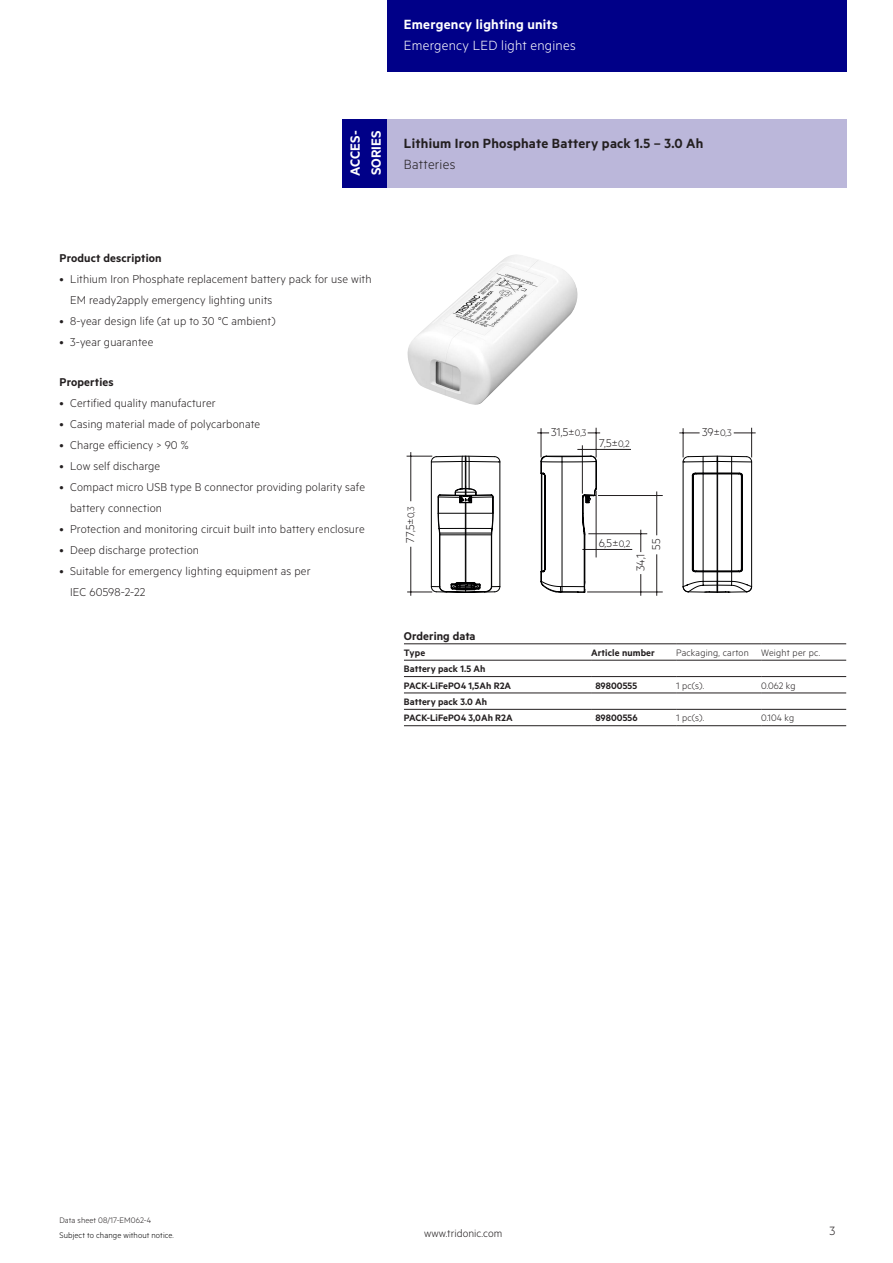
<style>
.page{position:relative;width:893px;height:1263px;background:#fff}
.page>*{position:absolute;margin:0;border:0;box-sizing:border-box;transform-origin:0 0}
.t1{font:15px "Tridonic Metric Print Semi";letter-spacing:.015em;color:#231f20}
.t2{font:15px/21.3px "Tridonic Metric Print Semi";letter-spacing:.015em;color:#fff}
.t3{font:15px "Tridonic Metric Print Light";letter-spacing:.015em;color:#fff}
.t4{font:15px "Tridonic Metric Print Light";letter-spacing:.015em;color:#231f20}
.t5{font:13.5px "Tridonic Metric Print Light";color:#231f20}
.t6{font:12.75px/21px "Tridonic Metric Print Light";letter-spacing:.01em;color:#231f20}
.t7{font:12.75px "Tridonic Metric Print Semi";letter-spacing:.01em;color:#231f20}
.t8{font:12px "Tridonic Metric Print Light";letter-spacing:.005em;color:#231f20}
.t9{font:10.5px/16.4px "Tridonic Metric Print Semi";letter-spacing:.005em;color:#231f20}
.t10{font:10.5px "Tridonic Metric Print Light";letter-spacing:.02em;color:#231f20}
.t11{font:9px "Tridonic Metric Print Light";letter-spacing:.01em;color:#000}
.t12{font:9px "Tridonic Metric Print Light";letter-spacing:.005em;color:#231f20}
.s1{font-size:10.5px}
</style>
<div class="page">
<div style="left:387px;top:0;width:459px;height:72px;background:#008"></div>
<div style="left:387px;top:119px;width:459px;height:68px;background:#bbb7da"></div>
<div style="left:342px;top:119px;width:45px;height:68px;background:#008"></div>
<img style="left:407px;top:255px;width:171px;height:150px">
<svg style="left:407px;top:428px;width:349px;height:168px"></svg>
<hr style="left:404px;top:660px;width:187px;height:1px;background:#231f20">
<hr style="left:591px;top:660px;width:85px;height:1px;background:#231f20">
<hr style="left:676px;top:660px;width:85px;height:1px;background:#231f20">
<hr style="left:761px;top:660px;width:85px;height:1px;background:#231f20">
<hr style="left:404px;top:643px;width:187px;height:1px;background:#231f20">
<hr style="left:591px;top:643px;width:85px;height:1px;background:#231f20">
<hr style="left:676px;top:643px;width:85px;height:1px;background:#231f20">
<hr style="left:761px;top:643px;width:85px;height:1px;background:#231f20">
<hr style="left:404px;top:676px;width:187px;height:1px;background:#231f20">
<hr style="left:761px;top:676px;width:85px;height:1px;background:#231f20">
<hr style="left:404px;top:692px;width:187px;height:1px;background:#231f20">
<hr style="left:591px;top:692px;width:85px;height:1px;background:#231f20">
<hr style="left:676px;top:692px;width:85px;height:1px;background:#231f20">
<hr style="left:761px;top:692px;width:85px;height:1px;background:#231f20">
<hr style="left:404px;top:725px;width:187px;height:1px;background:#231f20">
<hr style="left:591px;top:725px;width:85px;height:1px;background:#231f20">
<hr style="left:676px;top:725px;width:85px;height:1px;background:#231f20">
<hr style="left:761px;top:725px;width:85px;height:1px;background:#231f20">
<hr style="left:404px;top:709px;width:187px;height:1px;background:#231f20">
<hr style="left:591px;top:709px;width:85px;height:1px;background:#231f20">
<hr style="left:676px;top:709px;width:85px;height:1px;background:#231f20">
<hr style="left:761px;top:709px;width:85px;height:1px;background:#231f20">
<hr style="left:591px;top:676px;width:85px;height:1px;background:#231f20">
<hr style="left:676px;top:676px;width:85px;height:1px;background:#231f20">
<p class="t2" style="left:404px;top:13px;width:156px">Emergency lighting units</p>
<p class="t3" style="left:404px;top:37px;width:173px">Emergency LED light engines</p>
<p class="t2" style="left:344px;top:176px;width:47px;rotate:-90deg">ACCES-<br>SORIES</p>
<p class="t1" style="left:404px;top:134px;width:301px">Lithium Iron Phosphate Battery pack 1.5 – 3.0 Ah</p>
<p class="t4" style="left:404px;top:156px;width:53px">Batteries</p>
<p class="t7" style="left:60px;top:250px;width:104px">Product description</p>
<p class="t6" style="left:70px;top:268px;width:303px;text-indent:-11px">• Lithium Iron Phosphate replacement battery pack for use with<br>EM ready2apply emergency lighting units</p>
<p class="t6" style="left:60px;top:310px;width:217px">• 8-year design life (at up to 30 °C ambient)</p>
<p class="t6" style="left:60px;top:331px;width:95px">• 3-year guarantee</p>
<p class="t7" style="left:60px;top:374px;width:56px">Properties</p>
<p class="t6" style="left:60px;top:392px;width:158px">• Certified quality manufacturer</p>
<p class="t6" style="left:60px;top:413px;width:202px">• Casing material made of polycarbonate</p>
<p class="t6" style="left:60px;top:434px;width:131px">• Charge efficiency &gt; 90 %</p>
<p class="t6" style="left:60px;top:455px;width:102px">• Low self discharge</p>
<p class="t6" style="left:70px;top:476px;width:296px;text-indent:-11px">• Compact micro USB type B connector providing polarity safe battery connection</p>
<p class="t6" style="left:60px;top:518px;width:307px">• Protection and monitoring circuit built into battery enclosure</p>
<p class="t6" style="left:60px;top:539px;width:141px">• Deep discharge protection</p>
<p class="t6" style="left:70px;top:560px;width:242px;text-indent:-11px">• Suitable for emergency lighting equipment as per<br>IEC 60598-2-22</p>
<p class="t6" style="left:399px;top:543px;width:38px;rotate:-90deg">77,5±<span class="s1">0,3</span></p>
<p class="t6" style="left:551px;top:421px;width:37px">31,5±<span class="s1">0,3</span></p>
<p class="t6" style="left:702px;top:421px;width:31px">39±<span class="s1">0,3</span></p>
<p class="t6" style="left:599px;top:432px;width:32px">7,5±<span class="s1">0,2</span></p>
<p class="t6" style="left:599px;top:532px;width:33px">6,5±<span class="s1">0,2</span></p>
<p class="t6" style="left:645px;top:550px;width:13px;rotate:-90deg">55</p>
<p class="t6" style="left:630px;top:571px;width:19px;rotate:-90deg">34,1</p>
<p class="t7" style="left:404px;top:628px;width:73px">Ordering data</p>
<p class="t9" style="left:404px;top:644px;width:23px">Type</p>
<p class="t9" style="left:591px;top:644px;width:65px">Article number</p>
<p class="t10" style="left:676px;top:646px;width:146px">Packaging, carton Weight per pc.</p>
<p class="t9" style="left:404px;top:660px;width:109px">Battery pack 1.5 Ah<br>PACK-LiFePO4 1,5Ah R2A</p>
<p class="t9" style="left:595px;top:677px;width:43px">89800555</p>
<p class="t10" style="left:676px;top:679px;width:30px">1 pc(s).</p>
<p class="t10" style="left:761px;top:679px;width:36px">0.062 kg</p>
<p class="t9" style="left:404px;top:693px;width:110px">Battery pack 3.0 Ah<br>PACK-LiFePO4 3,0Ah R2A</p>
<p class="t9" style="left:595px;top:710px;width:44px">89800556</p>
<p class="t10" style="left:676px;top:712px;width:30px">1 pc(s).</p>
<p class="t10" style="left:761px;top:712px;width:34px">0.104 kg</p>
<p class="t12" style="left:60px;top:1215px;width:93px">Data sheet 08/17-EM062-4</p>
<p class="t11" style="left:60px;top:1229px;width:116px">Subject to change without notice.</p>
<p class="t8" style="left:424px;top:1227px;width:80px">www.tridonic.com</p>
<p class="t5" style="left:829px;top:1223px;width:7px">3</p>
</div>
